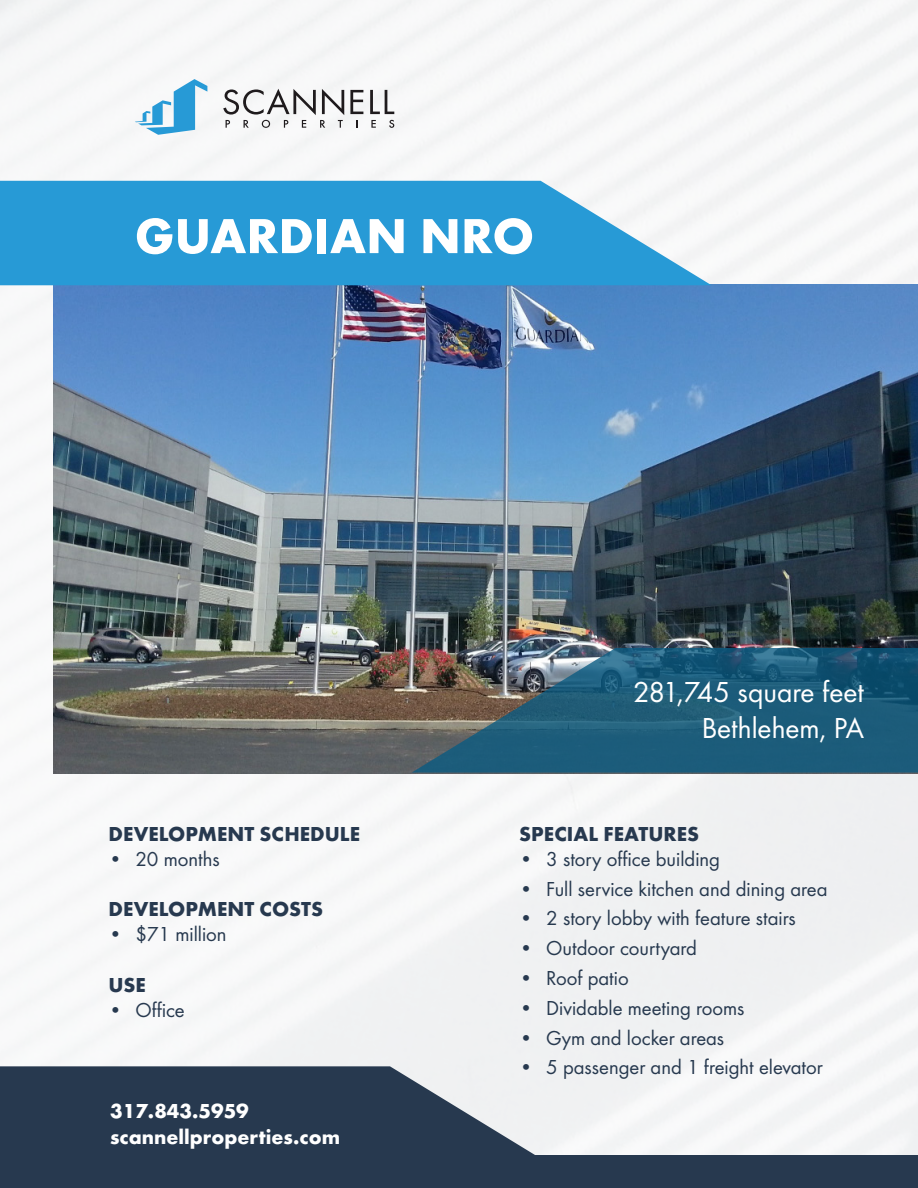
<style>
.page{position:relative;width:918px;height:1188px;background:#fff}
.page>*{position:absolute;margin:0;border:0;box-sizing:border-box;transform-origin:0 0}
.t1{font:700 51px "Futura";color:#fff}
.t2{font:30px "Futura Boo";color:#fff}
.t3{font:21px "Futura Boo";color:#27394f}
.t4{font:700 21px "Futura";color:#27394f}
.t5{font:700 21px "Futura";color:#fff}
</style>
<div class="page">
<div style="left:0;top:0;width:918px;height:1156px;background:#f6f6f7"></div>
<img style="left:54px;top:285px;width:864px;height:488px">
<div style="left:0;top:1156px;width:918px;height:32px;background:#27394f"></div>
<svg style="left:412px;top:648px;width:506px;height:125px;background:#2e5f76"></svg>
<svg style="left:350px;top:90px;width:13px;height:24px"></svg>
<svg style="left:370px;top:90px;width:24px;height:24px"></svg>
<svg style="left:223px;top:89px;width:121px;height:39px"></svg>
<svg style="left:371px;top:120px;width:5px;height:8px"></svg>
<svg style="left:389px;top:120px;width:5px;height:8px"></svg>
<svg style="left:135px;top:79px;width:72px;height:56px"></svg>
<svg style="left:0;top:181px;width:712px;height:104px;background:#3fa5d9"></svg>
<svg style="left:0;top:1066px;width:539px;height:90px;background:#435366"></svg>
<p class="t1" style="left:135px;top:200px;width:401px">GUARDIAN NRO</p>
<p class="t2" style="left:633px;top:674px;width:232px">281,745 square feet</p>
<p class="t2" style="left:702px;top:710px;width:164px">Bethlehem, PA</p>
<p class="t4" style="left:108px;top:819px;width:253px">DEVELOPMENT SCHEDULE</p>
<p class="t3" style="left:108px;top:846px;width:113px">• 20 months</p>
<p class="t4" style="left:108px;top:894px;width:216px">DEVELOPMENT COSTS</p>
<p class="t3" style="left:108px;top:922px;width:120px">• $71 million</p>
<p class="t4" style="left:108px;top:970px;width:39px">USE</p>
<p class="t3" style="left:108px;top:998px;width:78px">• Office</p>
<p class="t5" style="left:110px;top:1096px;width:140px">317.843.5959</p>
<p class="t5" style="left:110px;top:1122px;width:231px">scannellproperties.com</p>
<p class="t4" style="left:519px;top:819px;width:181px">SPECIAL FEATURES</p>
<p class="t3" style="left:519px;top:846px;width:202px">• 3 story office building</p>
<p class="t3" style="left:519px;top:876px;width:310px">• Full service kitchen and dining area</p>
<p class="t3" style="left:519px;top:906px;width:278px">• 2 story lobby with feature stairs</p>
<p class="t3" style="left:519px;top:936px;width:179px">• Outdoor courtyard</p>
<p class="t3" style="left:519px;top:966px;width:111px">• Roof patio</p>
<p class="t3" style="left:519px;top:995px;width:227px">• Dividable meeting rooms</p>
<p class="t3" style="left:519px;top:1025px;width:207px">• Gym and locker areas</p>
<p class="t3" style="left:519px;top:1055px;width:305px">• 5 passenger and 1 freight elevator</p>
</div>
